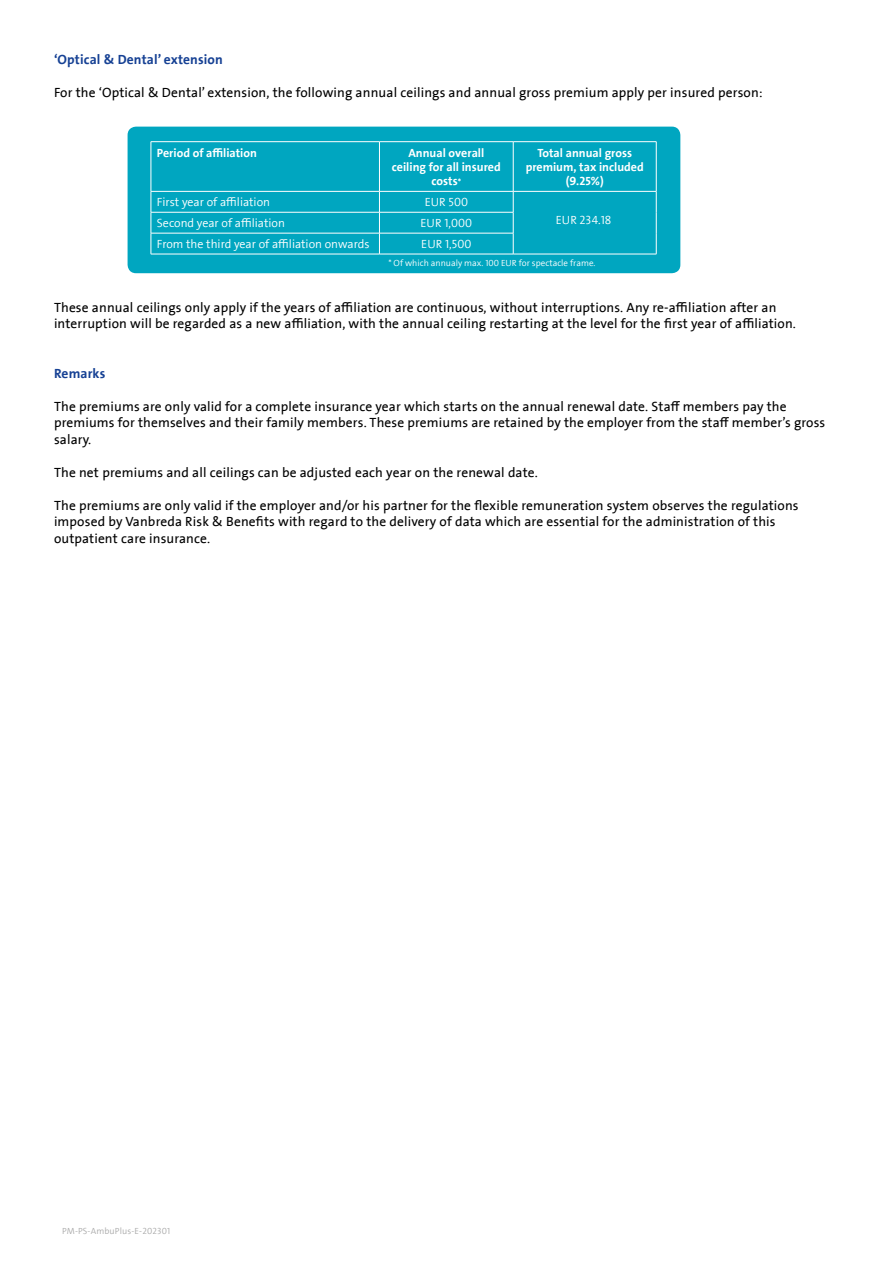
<style>
.page{position:relative;width:893px;height:1263px;background:#fff}
.page>*{position:absolute;margin:0;border:0;box-sizing:border-box;transform-origin:0 0}
.t1{font:13.5px/16.5px "The Sans LF";letter-spacing:.01em;color:#000}
.t2{font:13.5px "The Sans LF Bold";letter-spacing:.01em;color:#164194}
.t3{font:300 12px "The Sans LF Semi";color:#fff}
.t4{font:12px/14.4px "The Sans LF Bold";color:#fff;text-align:center}
.t5{font:300 9px "The Sans LF Semi";color:#fff}
.t6{font:300 9px "The Sans LF Semi";letter-spacing:.015em;color:#aaa}
.s1{font-size:9px}
</style>
<div class="page">
<div style="left:128px;top:127px;width:552px;height:146px;background:#00a6c0;border-radius:9px"></div>
<hr style="left:151px;top:141px;width:228px;height:1px;background:#fff">
<hr style="left:151px;top:142px;width:1px;height:49px;background:#fff">
<hr style="left:379px;top:141px;width:134px;height:1px;background:#fff">
<hr style="left:379px;top:142px;width:1px;height:49px;background:#fff">
<hr style="left:513px;top:141px;width:143px;height:1px;background:#fff">
<hr style="left:513px;top:142px;width:1px;height:49px;background:#fff">
<hr style="left:656px;top:142px;width:1px;height:49px;background:#fff">
<hr style="left:151px;top:212px;width:228px;height:1px;background:#fff">
<hr style="left:379px;top:212px;width:134px;height:1px;background:#fff">
<hr style="left:151px;top:233px;width:228px;height:1px;background:#fff">
<hr style="left:379px;top:233px;width:134px;height:1px;background:#fff">
<svg style="left:379px;top:192px;width:1px;height:62px"></svg>
<svg style="left:513px;top:192px;width:1px;height:62px"></svg>
<hr style="left:151px;top:254px;width:228px;height:1px;background:#fff">
<hr style="left:379px;top:254px;width:134px;height:1px;background:#fff">
<hr style="left:513px;top:254px;width:143px;height:1px;background:#fff">
<hr style="left:151px;top:191px;width:228px;height:1px;background:#fff">
<hr style="left:379px;top:191px;width:134px;height:1px;background:#fff">
<hr style="left:513px;top:191px;width:143px;height:1px;background:#fff">
<svg style="left:151px;top:192px;width:1px;height:62px"></svg>
<svg style="left:656px;top:192px;width:1px;height:62px"></svg>
<p class="t2" style="left:54px;top:52px;width:170px">‘Optical &amp; Dental’ extension</p>
<p class="t1" style="left:54px;top:85px;width:710px">For the ‘Optical &amp; Dental’ extension, the following annual ceilings and annual gross premium apply per insured person:</p>
<p class="t4" style="left:157px;top:146px;width:102px">Period of affiliation</p>
<p class="t4" style="left:392px;top:146px;width:110px">Annual overall ceiling for all insured costs<span class="s1">*</span></p>
<p class="t4" style="left:526px;top:146px;width:120px">Total annual gross premium, tax included (9.25%)</p>
<p class="t3" style="left:157px;top:196px;width:115px">First year of affiliation</p>
<p class="t3" style="left:425px;top:196px;width:45px">EUR 500</p>
<p class="t3" style="left:157px;top:217px;width:130px">Second year of affiliation</p>
<p class="t3" style="left:421px;top:217px;width:53px">EUR 1,000</p>
<p class="t3" style="left:556px;top:214px;width:57px">EUR 234.18</p>
<p class="t3" style="left:157px;top:238px;width:214px">From the third year of affiliation onwards</p>
<p class="t3" style="left:421px;top:238px;width:52px">EUR 1,500</p>
<p class="t5" style="left:388px;top:259px;width:209px">* Of which annualy max. 100 EUR for spectacle frame.</p>
<p class="t1" style="left:54px;top:299px;width:743px">These annual ceilings only apply if the years of affiliation are continuous, without interruptions. Any re-affiliation after an interruption will be regarded as a new affiliation, with the annual ceiling restarting at the level for the first year of affiliation.</p>
<p class="t2" style="left:54px;top:366px;width:53px">Remarks</p>
<p class="t1" style="left:54px;top:398px;width:773px">The premiums are only valid for a complete insurance year which starts on the annual renewal date. Staff members pay the premiums for themselves and their family members. These premiums are retained by the employer from the staff member’s gross salary.</p>
<p class="t1" style="left:54px;top:464px;width:485px">The net premiums and all ceilings can be adjusted each year on the renewal date.</p>
<p class="t1" style="left:54px;top:497px;width:746px">The premiums are only valid if the employer and/or his partner for the flexible remuneration system observes the regulations imposed by Vanbreda Risk &amp; Benefits with regard to the delivery of data which are essential for the administration of this outpatient care insurance.</p>
<p class="t6" style="left:62px;top:1226px;width:110px">PM-PS-AmbuPlus-E-202301</p>
</div>
